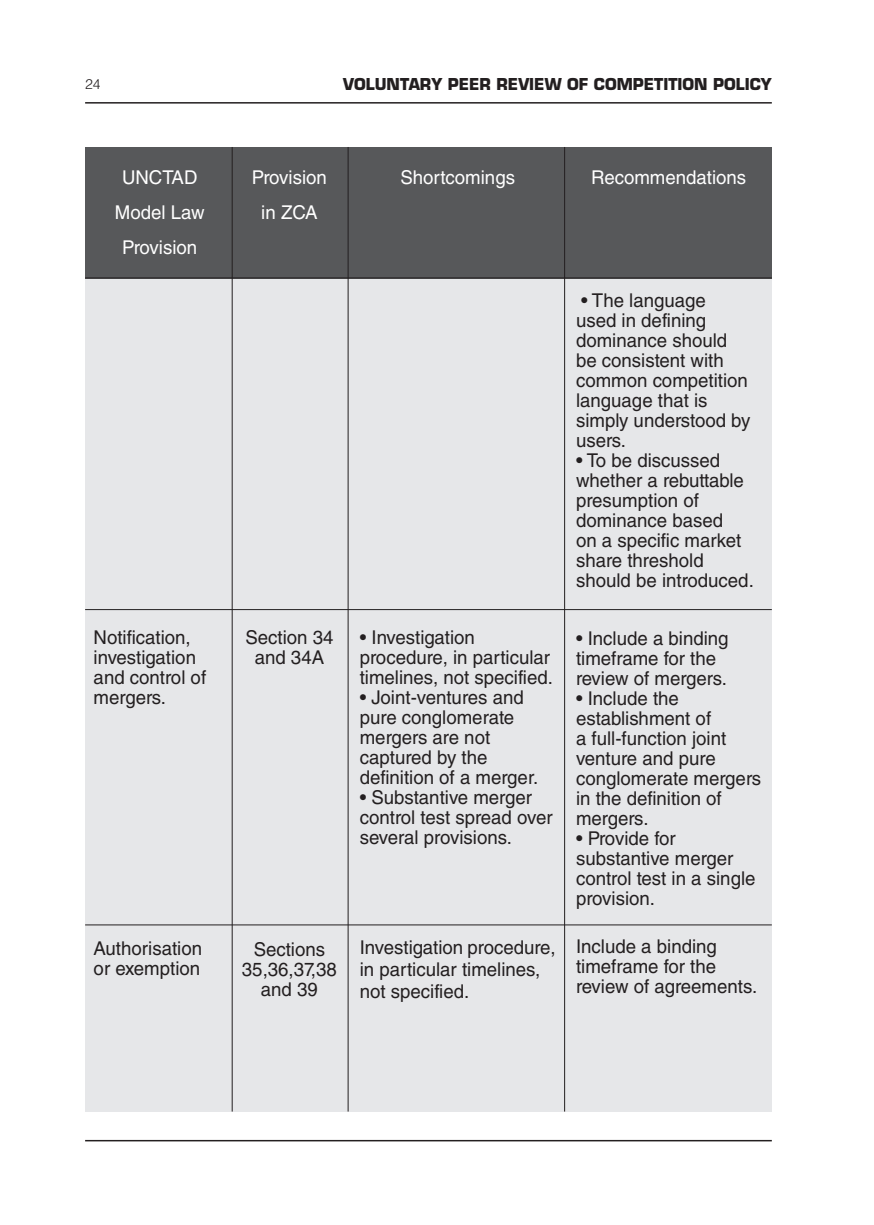
<style>
.page{position:relative;width:874px;height:1225px;background:#fff}
.page>*{position:absolute;margin:0;border:0;box-sizing:border-box;transform-origin:0 0}
.t1{font:19px/20px "Helvetica LT Std";color:#231f20}
.t2{font:19px/35.4px "Helvetica LT Std";color:#fff;text-align:center}
.t3{font:700 16px "Eurostile LT Std";color:#231f20;scale:.96 1}
.t4{font:300 14px "Helvetica LT Std";color:#231f20}
</style>
<div class="page">
<hr style="left:85px;top:102px;width:686px;height:2px;background:#231f20">
<hr style="left:85px;top:1140px;width:686px;height:1px;background:#231f20">
<div style="left:85px;top:147px;width:686px;height:964px;background:#e6e7e9"></div>
<div style="left:85px;top:147px;width:686px;height:131px;background:#57585a"></div>
<hr style="left:231px;top:147px;width:1px;height:964px;background:#231f20">
<hr style="left:347px;top:147px;width:1px;height:964px;background:#231f20">
<hr style="left:564px;top:147px;width:1px;height:964px;background:#231f20">
<hr style="left:85px;top:277px;width:686px;height:1px;background:#231f20">
<hr style="left:85px;top:609px;width:686px;height:1px;background:#231f20">
<hr style="left:85px;top:924px;width:686px;height:1px;background:#231f20">
<p class="t4" style="left:85px;top:76px;width:17px">24</p>
<p class="t3" style="left:343px;top:74px;width:448px">VOLUNTARY PEER REVIEW OF COMPETITION POLICY</p>
<p class="t2" style="left:115px;top:159px;width:91px">UNCTAD<br>Model Law<br>Provision</p>
<p class="t1" style="left:94px;top:627px;width:114px">Notification, investigation and control of mergers.</p>
<p class="t1" style="left:94px;top:938px;width:110px">Authorisation or exemption</p>
<p class="t2" style="left:252px;top:159px;width:76px">Provision in ZCA</p>
<p class="t2" style="left:400px;top:159px;width:116px">Shortcomings</p>
<p class="t2" style="left:591px;top:159px;width:156px">Recommendations</p>
<p class="t1" style="left:245px;top:627px;width:89px;text-align:center">Section 34 and 34A</p>
<p class="t1" style="left:242px;top:939px;width:96px;text-align:center">Sections<br>35,36,37,38 and 39</p>
<p class="t1" style="left:359px;top:627px;width:194px">• Investigation procedure, in particular timelines, not specified.</p>
<p class="t1" style="left:359px;top:687px;width:180px">• Joint-ventures and pure conglomerate mergers are not captured by the definition of a merger.</p>
<p class="t1" style="left:359px;top:787px;width:194px">• Substantive merger control test spread over several provisions.</p>
<p class="t1" style="left:359px;top:936px;width:197px;line-height:22px">Investigation procedure, in particular timelines, not specified.</p>
<p class="t1" style="left:575px;top:290px;width:176px">• The language<br>used in defining dominance should be consistent with common competition language that is simply understood by users.</p>
<p class="t1" style="left:575px;top:450px;width:179px">• To be discussed whether a rebuttable presumption of dominance based<br>on a specific market share threshold should be introduced.</p>
<p class="t1" style="left:575px;top:628px;width:154px">• Include a binding timeframe for the review of mergers.</p>
<p class="t1" style="left:575px;top:688px;width:186px">• Include the establishment of<br>a full-function joint venture and pure conglomerate mergers in the definition of mergers.</p>
<p class="t1" style="left:575px;top:828px;width:181px">• Provide for substantive merger control test in a single provision.</p>
<p class="t1" style="left:575px;top:936px;width:183px">Include a binding timeframe for the review of agreements.</p>
</div>
